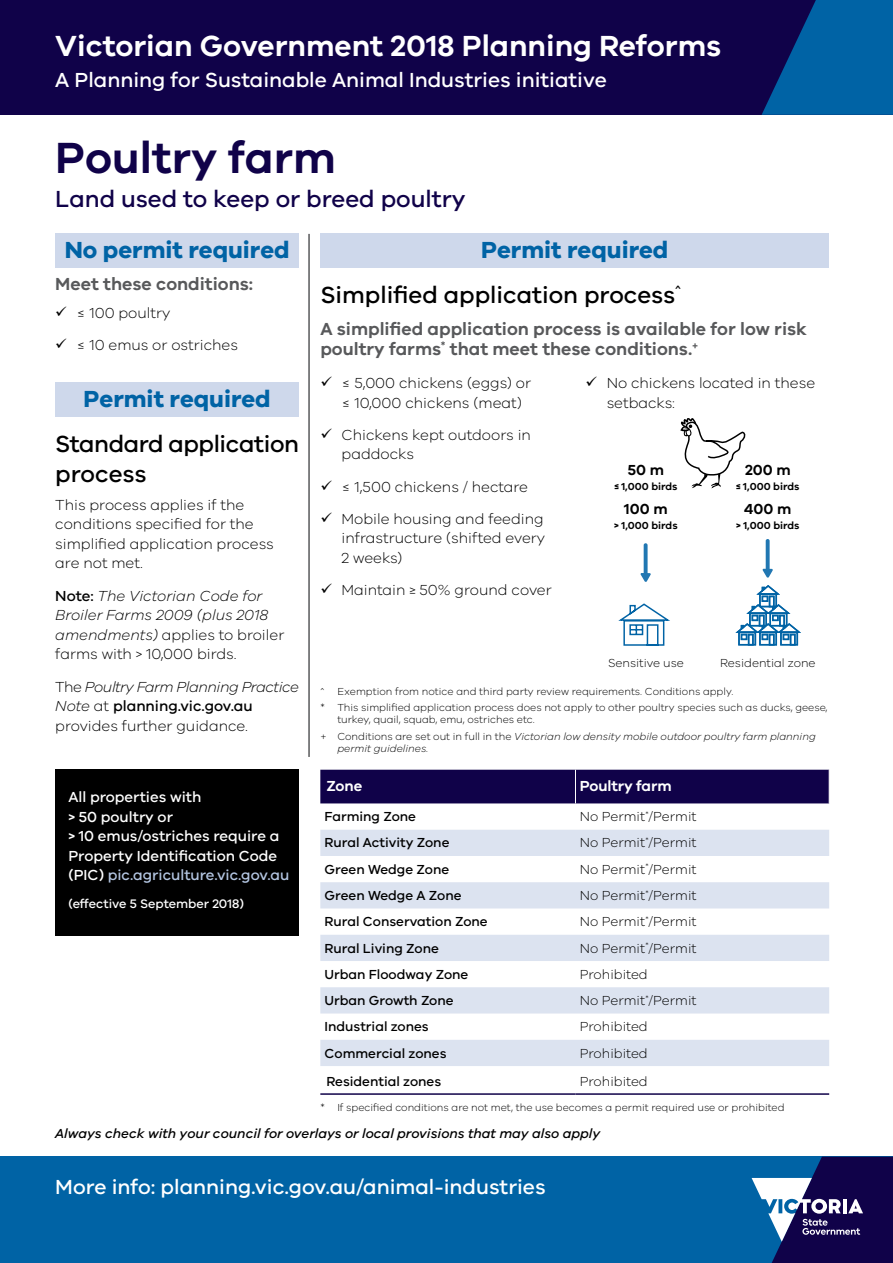
<style>
.page{position:relative;width:893px;height:1263px;background:#fff}
.page>*{position:absolute;margin:0;border:0;box-sizing:border-box;transform-origin:0 0}
.t1{font:600 45px "VIC";color:#100249}
.t2{font:600 30px "VIC";color:#fff}
.t3{font:500 24px/44.8px "VIC";color:#000}
.t4{font:700 24px "VIC";color:#0063a5}
.t5{font:500 24px "VIC";color:#100249}
.t6{font:500 21px "VIC";color:#fff}
.t7{font:600 18px/19.5px "VIC";color:#58595b}
.t8{font:300 15px/19.5px "VIC";color:#000}
.t9{font:500 15px/19.5px "VIC";color:#fff}
.t10{font:italic 300 15px/19.5px "VIC";letter-spacing:-.005em;color:#000}
.t11{font:italic 300 15px/19.5px "VIC";letter-spacing:-.03em;color:#000}
.t12{font:600 15px "VIC";letter-spacing:-.01em;color:#fff}
.t13{font:600 15px "VIC";color:#000}
.t14{font:500 13.5px "VIC";color:#000}
.t15{font:300 13.5px "VIC";color:#000}
.t16{font:italic 500 13.5px "VIC";color:#000}
.t17{font:500 12.75px "VIC";color:#fff}
.t18{font:300 12px "VIC";color:#000}
.t19{font:300 10.5px/16.2px "VIC";color:#000}
.t20{font:600 10.5px "VIC";color:#000}
.t21{font:italic 300 10.5px "VIC";color:#000}
.s1{font-weight:700;color:#0063a5}
.s2{font-weight:500;font-style:normal}
.s3{font-style:normal}
.s4{color:#b3c5e1}
.s5{font-style:italic}
</style>
<div class="page">
<div style="left:0;top:0;width:893px;height:115px;background:#100249"></div>
<svg style="left:762px;top:0;width:131px;height:115px"></svg>
<div style="left:0;top:1157px;width:893px;height:106px;background:#0063a5"></div>
<svg style="left:752px;top:1157px;width:141px;height:106px"></svg>
<div style="left:55px;top:383px;width:244px;height:34px;background:#ced8eb"></div>
<div style="left:55px;top:234px;width:244px;height:34px;background:#ced8eb"></div>
<div style="left:320px;top:234px;width:509px;height:34px;background:#ced8eb"></div>
<div style="left:320px;top:770px;width:509px;height:33px;background:#100249"></div>
<svg style="left:320px;top:830px;width:509px;height:236px;fill:#dce3f0"></svg>
<hr style="left:575px;top:770px;width:1px;height:33px;background:#fff">
<hr style="left:320px;top:1093px;width:255px;height:2px;background:#100249">
<hr style="left:575px;top:1093px;width:254px;height:2px;background:#100249">
<div style="left:759px;top:632px;width:18px;height:13px;border:1px solid #0063a5"></div>
<div style="left:769px;top:634px;width:6px;height:11px;border:1px solid #0063a5"></div>
<div style="left:780px;top:632px;width:18px;height:13px;border:1px solid #0063a5"></div>
<div style="left:790px;top:634px;width:6px;height:11px;border:1px solid #0063a5"></div>
<div style="left:738px;top:632px;width:18px;height:13px;border:1px solid #0063a5"></div>
<div style="left:748px;top:634px;width:6px;height:11px;border:1px solid #0063a5"></div>
<svg style="left:735px;top:585px;width:66px;height:55px"></svg>
<svg style="left:640px;top:543px;width:11px;height:39px"></svg>
<svg style="left:762px;top:539px;width:11px;height:39px"></svg>
<div style="left:55px;top:770px;width:244px;height:166px;background:#000"></div>
<hr style="left:308px;top:234px;width:2px;height:523px;background:#58595b">
<svg style="left:618px;top:603px;width:52px;height:43px"></svg>
<svg style="left:680px;top:418px;width:66px;height:70px"></svg>
<h2 class="t2" style="left:55px;top:27px;width:667px">Victorian Government 2018 Planning Reforms</h2>
<h3 class="t6" style="left:55px;top:67px;width:553px">A Planning for Sustainable Animal Industries initiative</h3>
<h1 class="t1" style="left:55px;top:130px;width:282px">Poultry farm</h1>
<h3 class="t5" style="left:55px;top:184px;width:412px">Land used to keep or breed poultry</h3>
<h3 class="t4" style="left:65px;top:235px;width:226px">No permit required</h3>
<h3 class="t7" style="left:55px;top:274px;width:199px">Meet these conditions:</h3>
<h3 class="t8" style="left:55px;top:303px;width:117px">✓ ≤ 100 poultry</h3>
<h3 class="t8" style="left:55px;top:335px;width:184px">✓ ≤ 10 emus or ostriches</h3>
<h3 class="t3" style="left:320px;top:227px;width:362px;text-indent:161px"><span class="s1">Permit required<br></span>Simplified application process<sup>^</sup></h3>
<h3 class="t7" style="left:320px;top:319px;width:488px">A simplified application process is available for low risk poultry farms<sup>*</sup> that meet these conditions.<sup>+</sup></h3>
<h3 class="t4" style="left:84px;top:384px;width:189px">Permit required</h3>
<h3 class="t3" style="left:55px;top:428px;width:245px;line-height:30px">Standard application process</h3>
<h3 class="t8" style="left:55px;top:495px;width:220px">This process applies if the conditions specified for the simplified application process are not met.</h3>
<h3 class="t10" style="left:55px;top:585px;width:231px"><span class="s2">Note:</span> The Victorian Code for<br>Broiler Farms 2009 (plus 2018 amendments) <span class="s3">applies to broiler farms with &gt; 10,000 birds.</span></h3>
<h3 class="t11" style="left:55px;top:676px;width:245px"><span class="s3">The</span> Poultry Farm Planning Practice<br>Note <span class="s3">at</span> <span class="s2">planning.vic.gov.au </span><span class="s3">provides further guidance.</span></h3>
<h3 class="t9" style="left:68px;top:787px;width:223px">All properties with<br>&gt; 50 poultry or<br>&gt; 10 emus/ostriches require a<br>Property Identification Code (PIC) <span class="s4">pic.agriculture.vic.gov.au</span></h3>
<p class="t17" style="left:68px;top:896px;width:177px">(effective 5 September 2018)</p>
<h3 class="t8" style="left:342px;top:373px;width:191px;text-indent:-21px">✓ ≤ 5,000 chickens (eggs) or ≤ 10,000 chickens (meat)</h3>
<h3 class="t8" style="left:342px;top:425px;width:191px;text-indent:-21px">✓ Chickens kept outdoors in paddocks</h3>
<h3 class="t8" style="left:320px;top:476px;width:209px">✓ ≤ 1,500 chickens / hectare</h3>
<h3 class="t8" style="left:342px;top:509px;width:205px;text-align:justify;text-indent:-21px">✓ Mobile housing and feeding infrastructure (shifted every 2 weeks)</h3>
<h3 class="t8" style="left:320px;top:580px;width:233px">✓ Maintain ≥ 50% ground cover</h3>
<h3 class="t8" style="left:607px;top:373px;width:210px;text-indent:-21px">✓ No chickens located in these setbacks:</h3>
<h3 class="t13" style="left:628px;top:461px;width:38px">50 m</h3>
<p class="t20" style="left:614px;top:480px;width:65px">≤ 1,000 birds</p>
<h3 class="t13" style="left:624px;top:500px;width:45px">100 m</h3>
<p class="t20" style="left:614px;top:519px;width:65px">&gt; 1,000 birds</p>
<h3 class="t13" style="left:745px;top:461px;width:47px">200 m</h3>
<p class="t20" style="left:736px;top:480px;width:65px">≤ 1,000 birds</p>
<h3 class="t13" style="left:744px;top:500px;width:49px">400 m</h3>
<p class="t20" style="left:736px;top:519px;width:65px">&gt; 1,000 birds</p>
<p class="t18" style="left:608px;top:656px;width:77px">Sensitive use</p>
<p class="t18" style="left:720px;top:656px;width:97px">Residential zone</p>
<p class="t19" style="left:320px;top:683px;width:509px;text-indent:17px">Exemption from notice and third party review requirements. Conditions apply.<br>* This simplified application process does not apply to other poultry species such as ducks, geese,</p>
<p class="t19" style="left:320px;top:711px;width:497px;text-indent:17px">turkey, quail, squab, emu, ostriches etc.<br>+ Conditions are set out in full in the <span class="s5">Victorian low density mobile outdoor poultry farm planning</span></p>
<p class="t21" style="left:337px;top:742px;width:92px">permit guidelines.</p>
<p class="t19" style="left:320px;top:683px;width:5px">^</p>
<h3 class="t12" style="left:326px;top:776px;width:38px">Zone</h3>
<h3 class="t12" style="left:580px;top:776px;width:93px">Poultry farm</h3>
<p class="t14" style="left:325px;top:808px;width:93px">Farming Zone</p>
<p class="t15" style="left:580px;top:808px;width:118px">No Permit<sup>*</sup>/Permit</p>
<p class="t14" style="left:325px;top:835px;width:126px">Rural Activity Zone</p>
<p class="t15" style="left:580px;top:835px;width:118px">No Permit<sup>*</sup>/Permit</p>
<p class="t14" style="left:325px;top:861px;width:126px">Green Wedge Zone</p>
<p class="t15" style="left:580px;top:861px;width:118px">No Permit<sup>*</sup>/Permit</p>
<p class="t14" style="left:325px;top:887px;width:138px">Green Wedge A Zone</p>
<p class="t15" style="left:580px;top:887px;width:118px">No Permit<sup>*</sup>/Permit</p>
<p class="t14" style="left:325px;top:913px;width:165px">Rural Conservation Zone</p>
<p class="t15" style="left:580px;top:914px;width:118px">No Permit<sup>*</sup>/Permit</p>
<p class="t14" style="left:325px;top:940px;width:116px">Rural Living Zone</p>
<p class="t15" style="left:580px;top:940px;width:118px">No Permit<sup>*</sup>/Permit</p>
<p class="t14" style="left:325px;top:966px;width:145px">Urban Floodway Zone</p>
<p class="t15" style="left:580px;top:966px;width:69px">Prohibited</p>
<p class="t14" style="left:325px;top:992px;width:131px">Urban Growth Zone</p>
<p class="t15" style="left:580px;top:992px;width:118px">No Permit<sup>*</sup>/Permit</p>
<p class="t14" style="left:325px;top:1019px;width:106px">Industrial zones</p>
<p class="t15" style="left:580px;top:1019px;width:69px">Prohibited</p>
<p class="t14" style="left:325px;top:1045px;width:123px">Commercial zones</p>
<p class="t15" style="left:580px;top:1045px;width:69px">Prohibited</p>
<p class="t14" style="left:326px;top:1073px;width:116px">Residential zones</p>
<p class="t15" style="left:580px;top:1073px;width:69px">Prohibited</p>
<p class="t19" style="left:320px;top:1098px;width:466px">* If specified conditions are not met, the use becomes a permit required use or prohibited</p>
<p class="t16" style="left:55px;top:1126px;width:546px">Always check with your council for overlays or local provisions that may also apply</p>
<h3 class="t6" style="left:55px;top:1174px;width:492px">More info: planning.vic.gov.au/animal-industries</h3>
</div>
